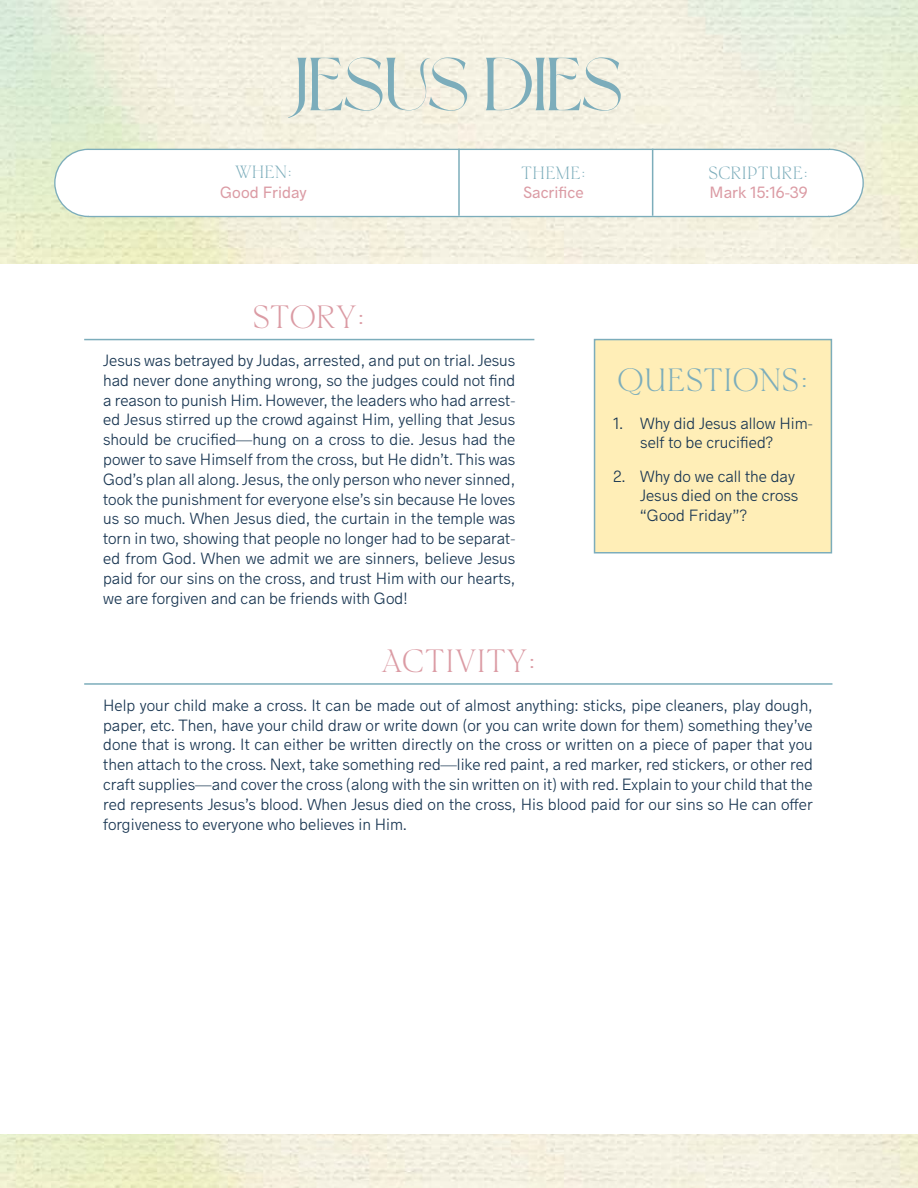
<style>
.page{position:relative;width:918px;height:1188px;background:#fff}
.page>*{position:absolute;margin:0;border:0;box-sizing:border-box;transform-origin:0 0}
.t1{font:75px "Carl Brown";color:#7cadbb}
.t2{font:30px "HV Florentino";letter-spacing:.005em;color:#db9ba4}
.t3{font:30px "HV Florentino";letter-spacing:.035em;color:#7cadbb}
.t4{font:300 16.5px/19.8px "Hanken Sans";color:#193652;text-align:justify}
.t5{font:16.5px "Hanken Sans";color:#db9ba4}
.t6{font:16.5px "HV Florentino";letter-spacing:.03em;color:#7cadbb}
</style>
<div class="page">
<svg style="left:53px;top:148px;width:812px;height:70px"></svg>
<hr style="left:652px;top:149px;width:1px;height:67px;background:#7cadbb">
<hr style="left:458px;top:149px;width:2px;height:67px;background:#7cadbb">
<hr style="left:84px;top:339px;width:450px;height:1px;background:#7cadbb">
<hr style="left:84px;top:683px;width:748px;height:2px;background:#7cadbb">
<img style="left:0;top:1134px;width:918px;height:54px">
<div style="left:594px;top:339px;width:238px;height:215px;background:#ffeeb7;border:2px solid #7cadbb"></div>
<h1 class="t1" style="left:295px;top:43px;width:329px">JESUS DIES</h1>
<p class="t6" style="left:235px;top:160px;width:59px">WHEN:</p>
<p class="t5" style="left:220px;top:180px;width:88px">Good Friday</p>
<h2 class="t2" style="left:253px;top:294px;width:114px">STORY:</h2>
<p class="t6" style="left:521px;top:160px;width:66px">THEME:</p>
<p class="t5" style="left:523px;top:180px;width:62px">Sacrifice</p>
<p class="t6" style="left:709px;top:160px;width:101px">SCRIPTURE:</p>
<p class="t5" style="left:710px;top:180px;width:99px">Mark 15:16-39</p>
<p class="t4" style="left:103px;top:349px;width:414px">Jesus was betrayed by Judas, arrested, and put on trial. Jesus had never done anything wrong, so the judges could not find a reason to punish Him. However, the leaders who had arrest&shy;ed Jesus stirred up the crowd against Him, yelling that Jesus should be crucified—hung on a cross to die. Jesus had the power to save Himself from the cross, but He didn’t. This was God’s plan all along. Jesus, the only person who never sinned, took the punishment for everyone else’s sin because He loves us so much. When Jesus died, the curtain in the temple was torn in two, showing that people no longer had to be separat&shy;ed from God. When we admit we are sinners, believe Jesus paid for our sins on the cross, and trust Him with our hearts, we are forgiven and can be friends with God!</p>
<h2 class="t2" style="left:380px;top:639px;width:157px">ACTIVITY:</h2>
<h2 class="t3" style="left:618px;top:358px;width:193px">QUESTIONS:</h2>
<p class="t4" style="left:640px;top:412px;width:174px;text-indent:-27px">1. Why did Jesus allow Him&shy;self to be crucified?</p>
<p class="t4" style="left:640px;top:465px;width:160px;text-align:left;text-indent:-27px">2. Why do we call the day<br>Jesus died on the cross “Good Friday”?</p>
<p class="t4" style="left:103px;top:694px;width:711px">Help your child make a cross. It can be made out of almost anything: sticks, pipe cleaners, play dough, paper, etc. Then, have your child draw or write down (or you can write down for them) something they’ve done that is wrong. It can either be written directly on the cross or written on a piece of paper that you then attach to the cross. Next, take something red—like red paint, a red marker, red stickers, or other red craft supplies—and cover the cross (along with the sin written on it) with red. Explain to your child that the red represents Jesus’s blood. When Jesus died on the cross, His blood paid for our sins so He can offer forgiveness to everyone who believes in Him.</p>
</div>
